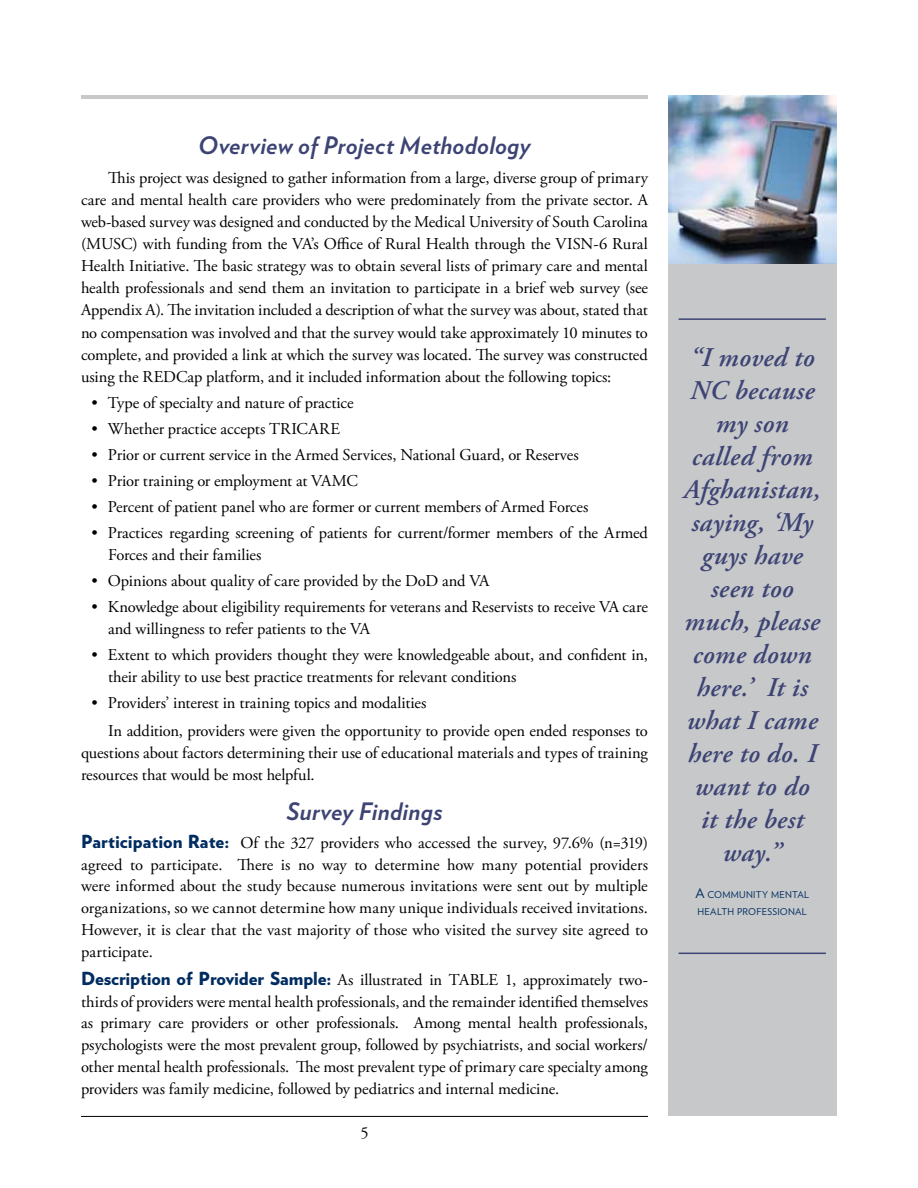
<style>
.page{position:relative;width:918px;height:1188px;background:#fff}
.page>*{position:absolute;margin:0;border:0;box-sizing:border-box;transform-origin:0 0}
.pull_quote_medium{font:italic 600 27px/33px "Adobe Garamond Pro";letter-spacing:.015em;color:#3d4474;text-align:center}
.Subhead{font:italic 700 24px "Verlag";letter-spacing:.01em;color:#3d4474}
.Body_text{font:16.5px/22px "Adobe Garamond Pro";letter-spacing:-.005em;color:#000;text-align:justify}
.Body_text_no_par_ind{font:16.5px/21.8px "Adobe Garamond Pro";letter-spacing:-.005em;color:#000;text-align:justify}
.body_text_indent_bul{font:16.5px/21.8px "Adobe Garamond Pro";letter-spacing:-.005em;color:#000}
.Quote_name{font:9.45px/16.5px "Verlag";letter-spacing:.025em;color:#002c60}
.s1{font-family:"Verlag";font-weight:900;font-size:18px;color:#002c60}
.s2{font-size:13.5px}
</style>
<div class="page">
<hr style="left:81px;top:1116px;width:567px;height:1px;background:#000">
<hr style="left:81px;top:95px;width:567px;height:3px;background:#c7c8ca">
<div style="left:668px;top:95px;width:168px;height:1021px;background:#c7c8ca"></div>
<hr style="left:679px;top:318px;width:147px;height:2px;background:#3d4474">
<hr style="left:679px;top:953px;width:147px;height:1px;background:#3d4474">
<img style="left:668px;top:95px;width:168px;height:168px">
<p class="Subhead" style="left:198px;top:126px;width:334px">Overview of Project Methodology</p>
<p class="Body_text" style="left:81px;top:167px;width:569px;text-indent:27px">This project was designed to gather information from a large, diverse group of primary care and mental health care providers who were predominately from the private sector. A web-based survey was designed and conducted by the Medical University of South Carolina (MUSC) with funding from the VA’s Office of Rural Health through the VISN-6 Rural Health Initiative. The basic strategy was to obtain several lists of primary care and mental health professionals and send them an invitation to participate in a brief web survey (see Appendix A). The invitation included a description of what the survey was about, stated that no compensation was involved and that the survey would take approximately 10 minutes to complete, and provided a link at which the survey was located. The survey was constructed using the REDCap platform, and it included information about the following topics:</p>
<p class="body_text_indent_bul" style="left:91px;top:392px;width:264px">• Type of specialty and nature of practice</p>
<p class="body_text_indent_bul" style="left:91px;top:418px;width:250px">• Whether practice accepts TRICARE</p>
<p class="body_text_indent_bul" style="left:91px;top:444px;width:489px">• Prior or current service in the Armed Services, National Guard, or Reserves</p>
<p class="body_text_indent_bul" style="left:91px;top:470px;width:268px">• Prior training or employment at VAMC</p>
<p class="body_text_indent_bul" style="left:91px;top:496px;width:499px">• Percent of patient panel who are former or current members of Armed Forces</p>
<p class="body_text_indent_bul" style="left:108px;top:523px;width:542px;text-indent:-17px">• Practices regarding screening of patients for current/former members of the Armed<br>Forces and their families</p>
<p class="body_text_indent_bul" style="left:91px;top:570px;width:400px">• Opinions about quality of care provided by the DoD and VA</p>
<p class="body_text_indent_bul" style="left:108px;top:596px;width:541px;text-indent:-17px">• Knowledge about eligibility requirements for veterans and Reservists to receive VA care and willingness to refer patients to the VA</p>
<p class="body_text_indent_bul" style="left:108px;top:644px;width:542px;text-indent:-17px">• Extent to which providers thought they were knowledgeable about, and confident in, their ability to use best practice treatments for relevant conditions</p>
<p class="body_text_indent_bul" style="left:91px;top:692px;width:337px">• Providers’ interest in training topics and modalities</p>
<p class="Body_text" style="left:81px;top:720px;width:568px;text-indent:27px">In addition, providers were given the opportunity to provide open ended responses to questions about factors determining their use of educational materials and types of training resources that would be most helpful.</p>
<p class="Subhead" style="left:286px;top:792px;width:158px">Survey Findings</p>
<p class="Body_text_no_par_ind" style="left:81px;top:832px;width:569px"><span class="s1">Participation Rate:</span> Of the 327 providers who accessed the survey, 97.6% (n=319) agreed to participate. There is no way to determine how many potential providers were informed about the study because numerous invitations were sent out by multiple organizations, so we cannot determine how many unique individuals received invitations.<br>However, it is clear that the vast majority of those who visited the survey site agreed to participate.</p>
<p class="Body_text_no_par_ind" style="left:81px;top:969px;width:569px"><span class="s1">Description of Provider Sample:</span> As illustrated in TABLE 1, approximately two&shy;thirds of providers were mental health professionals, and the remainder identified themselves as primary care providers or other professionals. Among mental health professionals, psychologists were the most prevalent group, followed by psychiatrists, and social workers/ other mental health professionals. The most prevalent type of primary care specialty among providers was family medicine, followed by pediatrics and internal medicine.</p>
<p class="Body_text" style="left:360px;top:1123px;width:10px">5</p>
<p class="pull_quote_medium" style="left:684px;top:342px;width:139px">“I moved to<br>NC because my son called from<br>Afghanistan, saying, ‘My guys have seen too much, please come down here.’ It is what I came here to do. I want to do it the best way.”</p>
<p class="Quote_name" style="left:695px;top:886px;width:115px"><span class="s2">A</span> COMMUNITY MENTAL<br>HEALTH PROFESSIONAL</p>
</div>
